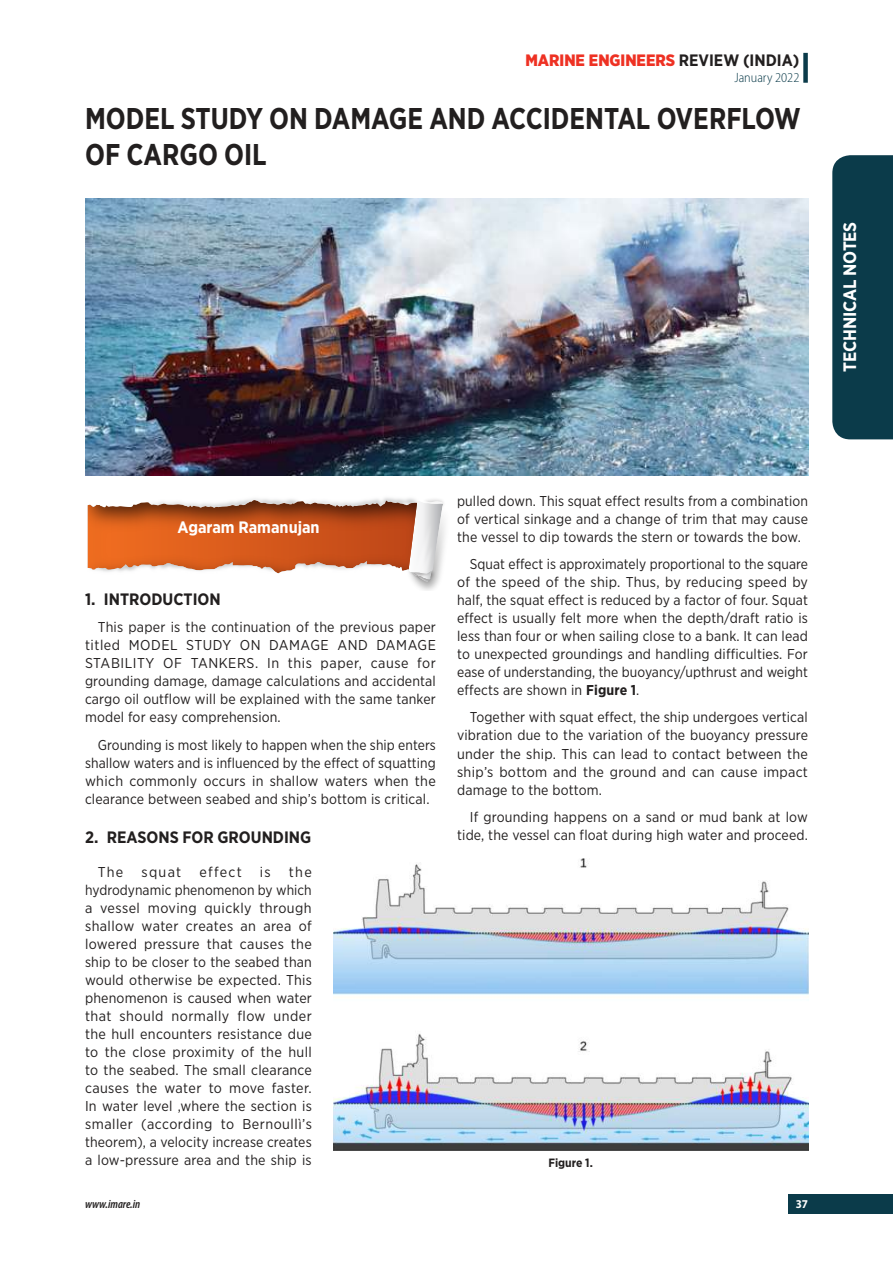
<style>
.page{position:relative;width:893px;height:1263px;background:#fff}
.page>*{position:absolute;margin:0;border:0;box-sizing:border-box;transform-origin:0 0}
.t1{font:700 30px/36px "Gotham Narrow";color:#221f1f;scale:.92 1}
.t2{font:700 18px "Gotham Narrow";letter-spacing:-.01em;color:#fff}
.t3{font:700 16.5px "Gotham Narrow";color:#221f1f}
.t4{font:900 16.5px "Gotham Narrow";color:#ee3123}
.t5{font:700 16.5px "Gotham Narrow";color:#fff}
.t6{font:14.25px/18px "Gotham Narrow";letter-spacing:.01em;color:#221f1f;text-align:justify}
.t7{font:300 semi-condensed 13.5px "Myriad Pro";color:#0b3b4a}
.t8{font:italic 600 condensed 12px "Myriad Pro";color:#221f1f}
.t9{font:700 12px "Gotham Narrow";color:#221f1f}
.t10{font:700 semi-condensed 12px "Myriad Pro";color:#fff}
.s1{font-weight:700;color:#221f1f}
.s2{font-weight:700}
</style>
<div class="page">
<div style="left:788px;top:1194px;width:105px;height:19px;background:#0b3b4a"></div>
<div style="left:803px;top:53px;width:5px;height:30px;background:#0b3b4a"></div>
<img style="left:278px;top:546px;width:95px;height:28px">
<img style="left:266px;top:499px;width:111px;height:47px">
<svg style="left:87px;top:500px;width:206px;height:73px;background:#d2703b"></svg>
<img style="left:373px;top:525px;width:4px;height:41px">
<img style="left:377px;top:497px;width:68px;height:94px">
<img style="left:85px;top:198px;width:723px;height:278px">
<img style="left:333px;top:858px;width:475px;height:292px">
<div style="left:832px;top:155px;width:61px;height:284px;background:#0b3b4a"></div>
<p class="t4" style="left:525px;top:53px;width:275px">MARINE ENGINEERS <span class="s1">REVIEW (INDIA)</span></p>
<p class="t7" style="left:734px;top:73px;width:66px">January 2022</p>
<h1 class="t1" style="left:85px;top:102px;width:779px">MODEL STUDY ON DAMAGE AND ACCIDENTAL OVERFLOW<br>OF CARGO OIL</h1>
<p class="t2" style="left:842px;top:371px;width:151px;rotate:-90deg">TECHNICAL NOTES</p>
<p class="t5" style="left:178px;top:520px;width:144px">Agaram Ramanujan</p>
<p class="t3" style="left:85px;top:592px;width:137px">1. INTRODUCTION</p>
<p class="t6" style="left:85px;top:619px;width:352px;text-indent:13px">This paper is the continuation of the previous paper titled MODEL STUDY ON DAMAGE AND DAMAGE STABILITY OF TANKERS. In this paper, cause for grounding damage, damage calculations and accidental cargo oil outflow will be explained with the same tanker model for easy comprehension.</p>
<p class="t6" style="left:85px;top:736px;width:352px;text-indent:13px">Grounding is most likely to happen when the ship enters shallow waters and is influenced by the effect of squatting which commonly occurs in shallow waters when the clearance between seabed and ship’s bottom is critical.</p>
<p class="t3" style="left:85px;top:829px;width:228px">2. REASONS FOR GROUNDING</p>
<p class="t6" style="left:98px;top:864px;width:27px">The</p>
<p class="t6" style="left:141px;top:864px;width:41px">squat</p>
<p class="t6" style="left:199px;top:864px;width:44px">effect</p>
<p class="t6" style="left:260px;top:864px;width:12px">is</p>
<p class="t6" style="left:85px;top:864px;width:228px;text-indent:204px">the hydrodynamic phenomenon by which a vessel moving quickly through shallow water creates an area of lowered pressure that causes the ship to be closer to the seabed than would otherwise be expected. This phenomenon is caused when water that should normally flow under the hull encounters resistance due to the close proximity of the hull to the seabed. The small clearance causes the water to move faster.<br>In water level ,where the section is smaller (according to Bernoullì’s theorem), a velocity increase creates a low-pressure area and the ship is</p>
<p class="t6" style="left:457px;top:493px;width:352px">pulled down. This squat effect results from a combination of vertical sinkage and a change of trim that may cause the vessel to dip towards the stern or towards the bow.</p>
<p class="t6" style="left:457px;top:556px;width:352px;text-indent:13px">Squat effect is approximately proportional to the square of the speed of the ship. Thus, by reducing speed by half, the squat effect is reduced by a factor of four. Squat effect is usually felt more when the depth/draft ratio is less than four or when sailing close to a bank. It can lead to unexpected groundings and handling difficulties. For ease of understanding, the buoyancy/upthrust and weight effects are shown in <span class="s2">Figure 1</span>.</p>
<p class="t6" style="left:457px;top:709px;width:352px;text-indent:13px">Together with squat effect, the ship undergoes vertical vibration due to the variation of the buoyancy pressure under the ship. This can lead to contact between the ship’s bottom and the ground and can cause impact damage to the bottom.</p>
<p class="t6" style="left:457px;top:808px;width:352px;text-align:right">If grounding happens on a sand or mud bank at low tide, the vessel can float during high water and proceed.</p>
<p class="t9" style="left:548px;top:1158px;width:46px">Figure 1.</p>
<p class="t8" style="left:85px;top:1197px;width:57px">www.imare.in</p>
<p class="t10" style="left:796px;top:1197px;width:14px">37</p>
</div>
